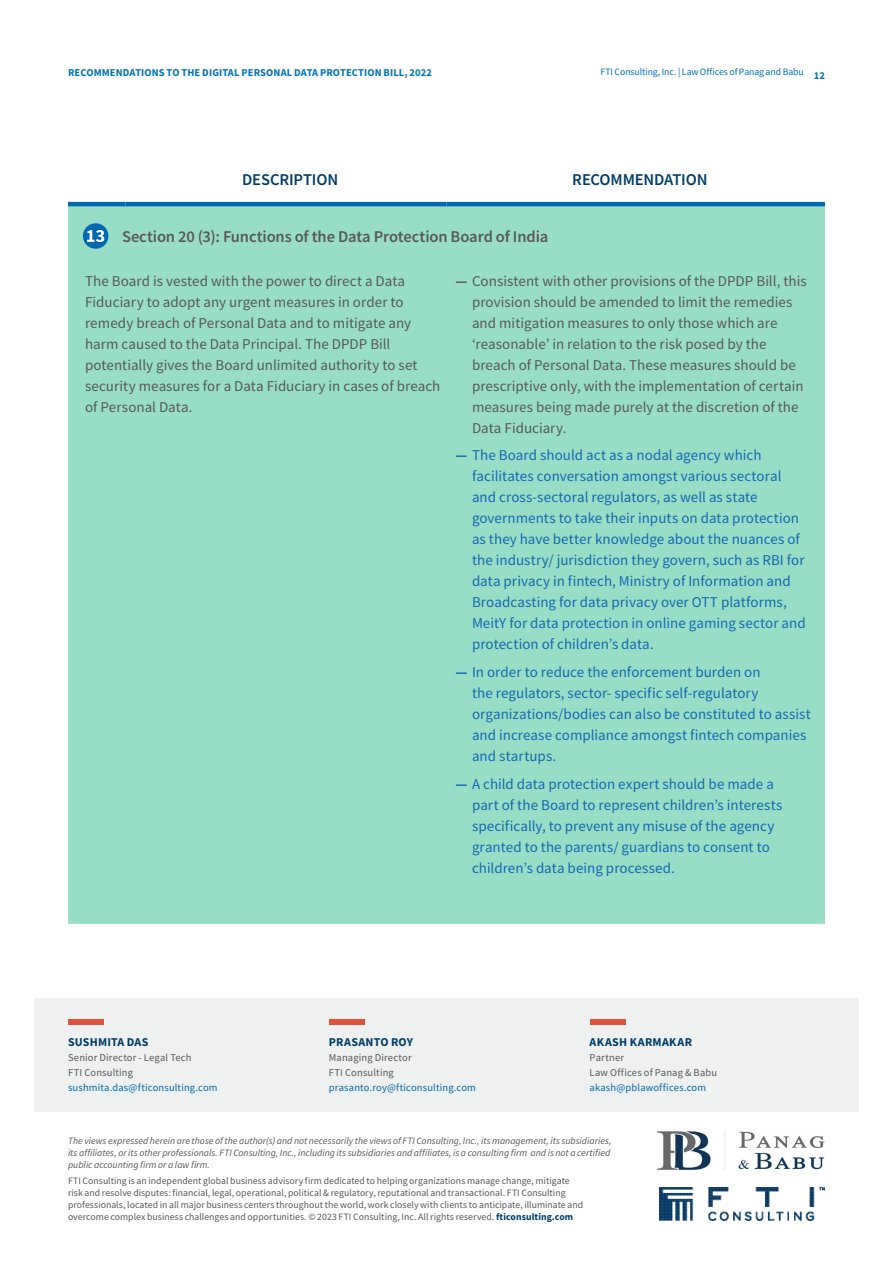
<style>
.page{position:relative;width:893px;height:1263px;background:#fff}
.page>*{position:absolute;margin:0;border:0;box-sizing:border-box;transform-origin:0 0}
.Subhead{font:600 16.5px "Source Sans Pro";letter-spacing:-.01em;color:#58595b}
.Subhead-2{font:600 16.5px "Source Sans Pro";letter-spacing:-.01em;color:#003e69}
.t1{font:15px/21px "Source Sans Pro";letter-spacing:.005em;color:#1468b2}
.Info_Dash{font:15px/21px "Source Sans Pro";letter-spacing:.005em;color:#57585a}
.Bio_Name{font:700 12px "Source Sans Pro";letter-spacing:.02em;color:#003e69}
.Bio_details{font:10.5px "Source Sans Pro";letter-spacing:.015em;color:#57585a}
.Bio_details-2{font:10.5px "Source Sans Pro";letter-spacing:.015em;color:#0067b1}
.Running_head_dark_bl{font:700 10.5px "Source Sans Pro";letter-spacing:.01em;color:#0075b6}
.Boilerplate{font:9.75px/12px "Source Sans Pro";letter-spacing:.005em;color:#57585a}
.Boilerplate-2{font:italic 9.75px/12px "Source Sans Pro";color:#57585a;text-align:justify}
.Boilerplate-3{font:9.75px "Source Sans Pro";letter-spacing:-.01em;color:#0075b6}
.s1{font-weight:700}
.s2{font-weight:700;color:#003e69}
</style>
<div class="page">
<div style="left:34px;top:998px;width:825px;height:113px;background:#eff0f0"></div>
<img style="left:659px;top:1187px;width:166px;height:33px">
<div style="left:68px;top:206px;width:757px;height:718px;background:#98dec6"></div>
<hr style="left:68px;top:202px;width:57px;height:4px;background:#0067b1">
<hr style="left:125px;top:202px;width:321px;height:4px;background:#0067b1">
<hr style="left:446px;top:202px;width:379px;height:4px;background:#0067b1">
<div style="left:83px;top:223px;width:25px;height:26px;background:#0067b1;border-radius:50%"></div>
<svg style="left:87px;top:230px;width:17px;height:12px"></svg>
<img style="left:657px;top:1131px;width:168px;height:38px">
<div style="left:68px;top:1020px;width:36px;height:5px;background:#e1523d"></div>
<div style="left:329px;top:1020px;width:36px;height:5px;background:#e1523d"></div>
<div style="left:590px;top:1020px;width:36px;height:5px;background:#e1523d"></div>
<p class="Running_head_dark_bl" style="left:68px;top:65px;width:365px">RECOMMENDATIONS TO THE DIGITAL PERSONAL DATA PROTECTION BILL, 2022</p>
<p class="Boilerplate-3" style="left:600px;top:66px;width:205px">FTI Consulting, Inc. | Law Offices of Panag and Babu</p>
<p class="Running_head_dark_bl" style="left:814px;top:68px;width:13px">12</p>
<p class="Subhead-2" style="left:242px;top:168px;width:98px">DESCRIPTION</p>
<p class="Subhead-2" style="left:572px;top:168px;width:137px">RECOMMENDATION</p>
<p class="Subhead" style="left:122px;top:226px;width:428px">Section 20 (3): Functions of the Data Protection Board of India</p>
<p class="Info_Dash" style="left:85px;top:270px;width:357px">The Board is vested with the power to direct a Data Fiduciary to adopt any urgent measures in order to remedy breach of Personal Data and to mitigate any harm caused to the Data Principal. The DPDP Bill potentially gives the Board unlimited authority to set security measures for a Data Fiduciary in cases of breach of Personal Data.</p>
<p class="Info_Dash" style="left:472px;top:270px;width:336px;text-indent:-16px"><span class="s1">—</span> Consistent with other provisions of the DPDP Bill, this provision should be amended to limit the remedies and mitigation measures to only those which are ‘reasonable’ in relation to the risk posed by the breach of Personal Data. These measures should be prescriptive only, with the implementation of certain measures being made purely at the discretion of the Data Fiduciary.</p>
<p class="t1" style="left:472px;top:445px;width:335px;text-indent:-16px"><span class="s1">—</span> The Board should act as a nodal agency which facilitates conversation amongst various sectoral and cross-sectoral regulators, as well as state governments to take their inputs on data protection as they have better knowledge about the nuances of the industry/ jurisdiction they govern, such as RBI for data privacy in fintech, Ministry of Information and Broadcasting for data privacy over OTT platforms, MeitY for data protection in online gaming sector and protection of children’s data.</p>
<p class="t1" style="left:472px;top:662px;width:340px;text-indent:-16px"><span class="s1">—</span> In order to reduce the enforcement burden on<br>the regulators, sector- specific self-regulatory organizations/bodies can also be constituted to assist and increase compliance amongst fintech companies and startups.</p>
<p class="t1" style="left:472px;top:773px;width:312px;text-indent:-16px"><span class="s1">—</span> A child data protection expert should be made a part of the Board to represent children’s interests specifically, to prevent any misuse of the agency granted to the parents/ guardians to consent to children’s data being processed.</p>
<p class="Bio_Name" style="left:68px;top:1034px;width:82px">SUSHMITA DAS</p>
<p class="Bio_details" style="left:68px;top:1050px;width:125px">Senior Director - Legal Tech</p>
<p class="Bio_details" style="left:68px;top:1065px;width:67px">FTI Consulting</p>
<p class="Bio_details-2" style="left:68px;top:1080px;width:151px">sushmita.das@fticonsulting.com</p>
<p class="Bio_Name" style="left:329px;top:1034px;width:86px">PRASANTO ROY</p>
<p class="Bio_details" style="left:329px;top:1050px;width:84px">Managing Director</p>
<p class="Bio_details" style="left:329px;top:1065px;width:67px">FTI Consulting</p>
<p class="Bio_details-2" style="left:329px;top:1080px;width:149px">prasanto.roy@fticonsulting.com</p>
<p class="Bio_Name" style="left:590px;top:1034px;width:104px">AKASH KARMAKAR</p>
<p class="Bio_details" style="left:590px;top:1050px;width:36px">Partner</p>
<p class="Bio_details" style="left:590px;top:1065px;width:129px">Law Offices of Panag &amp; Babu</p>
<p class="Bio_details-2" style="left:590px;top:1080px;width:118px">akash@pblawoffices.com</p>
<p class="Boilerplate-2" style="left:68px;top:1135px;width:545px">The views expressed herein are those of the author(s) and not necessarily the views of FTI Consulting, Inc., its management, its subsidiaries, its affiliates, or its other professionals. FTI Consulting, Inc., including its subsidiaries and affiliates, is a consulting firm and is not a certified public accounting firm or a law firm.</p>
<p class="Boilerplate" style="left:68px;top:1175px;width:517px">FTI Consulting is an independent global business advisory firm dedicated to helping organizations manage change, mitigate risk and resolve disputes: financial, legal, operational, political &amp; regulatory, reputational and transactional. FTI Consulting professionals, located in all major business centers throughout the world, work closely with clients to anticipate, illuminate and overcome complex business challenges and opportunities. © 2023 FTI Consulting, Inc. All rights reserved. <span class="s2">fticonsulting.com</span></p>
</div>
